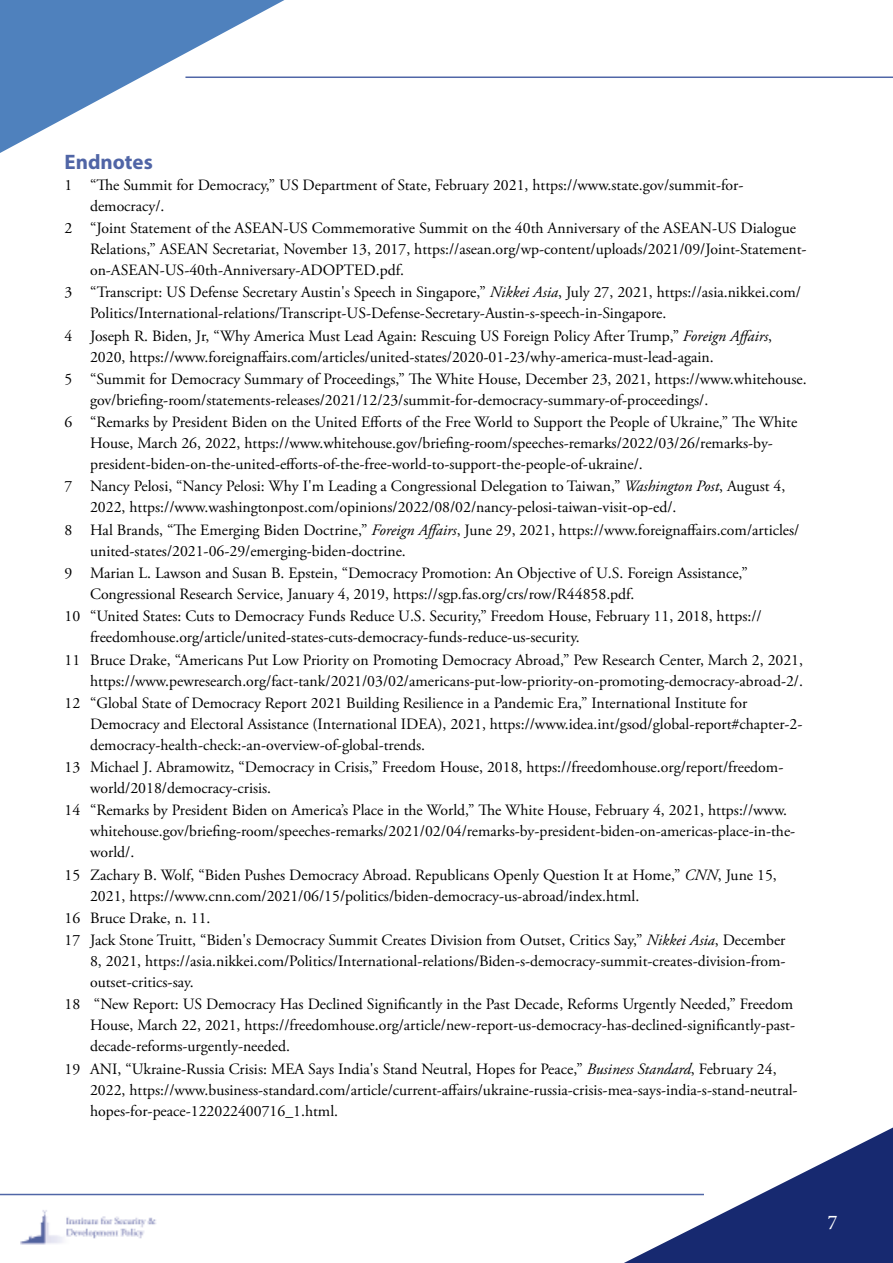
<style>
.page{position:relative;width:893px;height:1263px;background:#fff}
.page>*{position:absolute;margin:0;border:0;box-sizing:border-box;transform-origin:0 0}
.t1{font:700 21px "Myriad Pro";color:#5065a6}
.t2{font:21px "Minion Pro";color:#fff}
.t3{font:15.75px "Adobe Garamond Pro";color:#000}
.s1{font-style:italic}
</style>
<div class="page">
<svg style="left:0;top:0;width:284px;height:153px"></svg>
<hr style="left:185px;top:77px;width:708px;height:1px;background:#5066a7">
<svg style="left:624px;top:1127px;width:269px;height:136px"></svg>
<hr style="left:0;top:1194px;width:704px;height:1px;background:#5066a7">
<img style="left:20px;top:1210px;width:136px;height:35px">
<h1 class="t1" style="left:65px;top:148px;width:90px">Endnotes</h1>
<p class="t3" style="left:64px;top:175px;width:680px">1 “The Summit for Democracy,” US Department of State, February 2021, https://www.state.gov/summit-for-</p>
<p class="t3" style="left:90px;top:196px;width:76px">democracy/.</p>
<p class="t3" style="left:64px;top:219px;width:733px">2 “Joint Statement of the ASEAN-US Commemorative Summit on the 40th Anniversary of the ASEAN-US Dialogue</p>
<p class="t3" style="left:90px;top:240px;width:718px">Relations,” ASEAN Secretariat, November 13, 2017, https://asean.org/wp-content/uploads/2021/09/Joint-Statement-</p>
<p class="t3" style="left:90px;top:261px;width:315px">on-ASEAN-US-40th-Anniversary-ADOPTED.pdf.</p>
<p class="t3" style="left:65px;top:283px;width:738px">3 “Transcript: US Defense Secretary Austin's Speech in Singapore,” <span class="s1">Nikkei Asia</span>, July 27, 2021, https://asia.nikkei.com/</p>
<p class="t3" style="left:90px;top:304px;width:578px">Politics/International-relations/Transcript-US-Defense-Secretary-Austin-s-speech-in-Singapore.</p>
<p class="t3" style="left:65px;top:326px;width:709px">4 Joseph R. Biden, Jr, “Why America Must Lead Again: Rescuing US Foreign Policy After Trump,” <span class="s1">Foreign Affairs</span>,</p>
<p class="t3" style="left:90px;top:347px;width:625px">2020, https://www.foreignaffairs.com/articles/united-states/2020-01-23/why-america-must-lead-again.</p>
<p class="t3" style="left:65px;top:369px;width:744px">5 “Summit for Democracy Summary of Proceedings,” The White House, December 23, 2021, https://www.whitehouse.</p>
<p class="t3" style="left:90px;top:390px;width:620px">gov/briefing-room/statements-releases/2021/12/23/summit-for-democracy-summary-of-proceedings/.</p>
<p class="t3" style="left:65px;top:413px;width:734px">6 “Remarks by President Biden on the United Efforts of the Free World to Support the People of Ukraine,” The White</p>
<p class="t3" style="left:90px;top:434px;width:684px">House, March 26, 2022, https://www.whitehouse.gov/briefing-room/speeches-remarks/2022/03/26/remarks-by-</p>
<p class="t3" style="left:90px;top:455px;width:554px">president-biden-on-the-united-efforts-of-the-free-world-to-support-the-people-of-ukraine/.</p>
<p class="t3" style="left:65px;top:477px;width:722px">7 Nancy Pelosi, “Nancy Pelosi: Why I'm Leading a Congressional Delegation to Taiwan,” <span class="s1">Washington Post</span>, August 4,</p>
<p class="t3" style="left:90px;top:498px;width:588px">2022, https://www.washingtonpost.com/opinions/2022/08/02/nancy-pelosi-taiwan-visit-op-ed/.</p>
<p class="t3" style="left:65px;top:520px;width:736px">8 Hal Brands, “The Emerging Biden Doctrine,” <span class="s1">Foreign Affairs</span>, June 29, 2021, https://www.foreignaffairs.com/articles/</p>
<p class="t3" style="left:90px;top:541px;width:317px">united-states/2021-06-29/emerging-biden-doctrine.</p>
<p class="t3" style="left:65px;top:563px;width:685px">9 Marian L. Lawson and Susan B. Epstein, “Democracy Promotion: An Objective of U.S. Foreign Assistance,”</p>
<p class="t3" style="left:90px;top:584px;width:546px">Congressional Research Service, January 4, 2019, https://sgp.fas.org/crs/row/R44858.pdf.</p>
<p class="t3" style="left:65px;top:607px;width:699px">10 “United States: Cuts to Democracy Funds Reduce U.S. Security,” Freedom House, February 11, 2018, https://</p>
<p class="t3" style="left:90px;top:628px;width:491px">freedomhouse.org/article/united-states-cuts-democracy-funds-reduce-us-security.</p>
<p class="t3" style="left:65px;top:650px;width:740px">11 Bruce Drake, “Americans Put Low Priority on Promoting Democracy Abroad,” Pew Research Center, March 2, 2021,</p>
<p class="t3" style="left:90px;top:671px;width:714px">https://www.pewresearch.org/fact-tank/2021/03/02/americans-put-low-priority-on-promoting-democracy-abroad-2/.</p>
<p class="t3" style="left:65px;top:693px;width:684px">12 “Global State of Democracy Report 2021 Building Resilience in a Pandemic Era,” International Institute for</p>
<p class="t3" style="left:90px;top:714px;width:714px">Democracy and Electoral Assistance (International IDEA), 2021, https://www.idea.int/gsod/global-report#chapter-2-</p>
<p class="t3" style="left:90px;top:735px;width:337px">democracy-health-check:-an-overview-of-global-trends.</p>
<p class="t3" style="left:65px;top:758px;width:720px">13 Michael J. Abramowitz, “Democracy in Crisis,” Freedom House, 2018, https://freedomhouse.org/report/freedom-</p>
<p class="t3" style="left:90px;top:779px;width:183px">world/2018/democracy-crisis.</p>
<p class="t3" style="left:65px;top:801px;width:724px">14 “Remarks by President Biden on America’s Place in the World,” The White House, February 4, 2021, https://www.</p>
<p class="t3" style="left:90px;top:822px;width:707px">whitehouse.gov/briefing-room/speeches-remarks/2021/02/04/remarks-by-president-biden-on-americas-place-in-the-</p>
<p class="t3" style="left:90px;top:843px;width:46px">world/.</p>
<p class="t3" style="left:65px;top:865px;width:714px">15 Zachary B. Wolf, “Biden Pushes Democracy Abroad. Republicans Openly Question It at Home,” <span class="s1">CNN</span>, June 15,</p>
<p class="t3" style="left:90px;top:886px;width:551px">2021, https://www.cnn.com/2021/06/15/politics/biden-democracy-us-abroad/index.html.</p>
<p class="t3" style="left:65px;top:908px;width:147px">16 Bruce Drake, n. 11.</p>
<p class="t3" style="left:65px;top:931px;width:722px">17 Jack Stone Truitt, “Biden's Democracy Summit Creates Division from Outset, Critics Say,” <span class="s1">Nikkei Asia</span>, December</p>
<p class="t3" style="left:90px;top:952px;width:697px">8, 2021, https://asia.nikkei.com/Politics/International-relations/Biden-s-democracy-summit-creates-division-from-</p>
<p class="t3" style="left:90px;top:973px;width:105px">outset-critics-say.</p>
<p class="t3" style="left:65px;top:995px;width:730px">18 “New Report: US Democracy Has Declined Significantly in the Past Decade, Reforms Urgently Needed,” Freedom</p>
<p class="t3" style="left:90px;top:1016px;width:707px">House, March 22, 2021, https://freedomhouse.org/article/new-report-us-democracy-has-declined-significantly-past-</p>
<p class="t3" style="left:90px;top:1037px;width:201px">decade-reforms-urgently-needed.</p>
<p class="t3" style="left:65px;top:1059px;width:714px">19 ANI, “Ukraine-Russia Crisis: MEA Says India's Stand Neutral, Hopes for Peace,” <span class="s1">Business Standard</span>, February 24,</p>
<p class="t3" style="left:90px;top:1080px;width:709px">2022, https://www.business-standard.com/article/current-affairs/ukraine-russia-crisis-mea-says-india-s-stand-neutral-</p>
<p class="t3" style="left:90px;top:1101px;width:250px">hopes-for-peace-122022400716_1.html.</p>
<h1 class="t2" style="left:827px;top:1208px;width:12px">7</h1>
</div>
